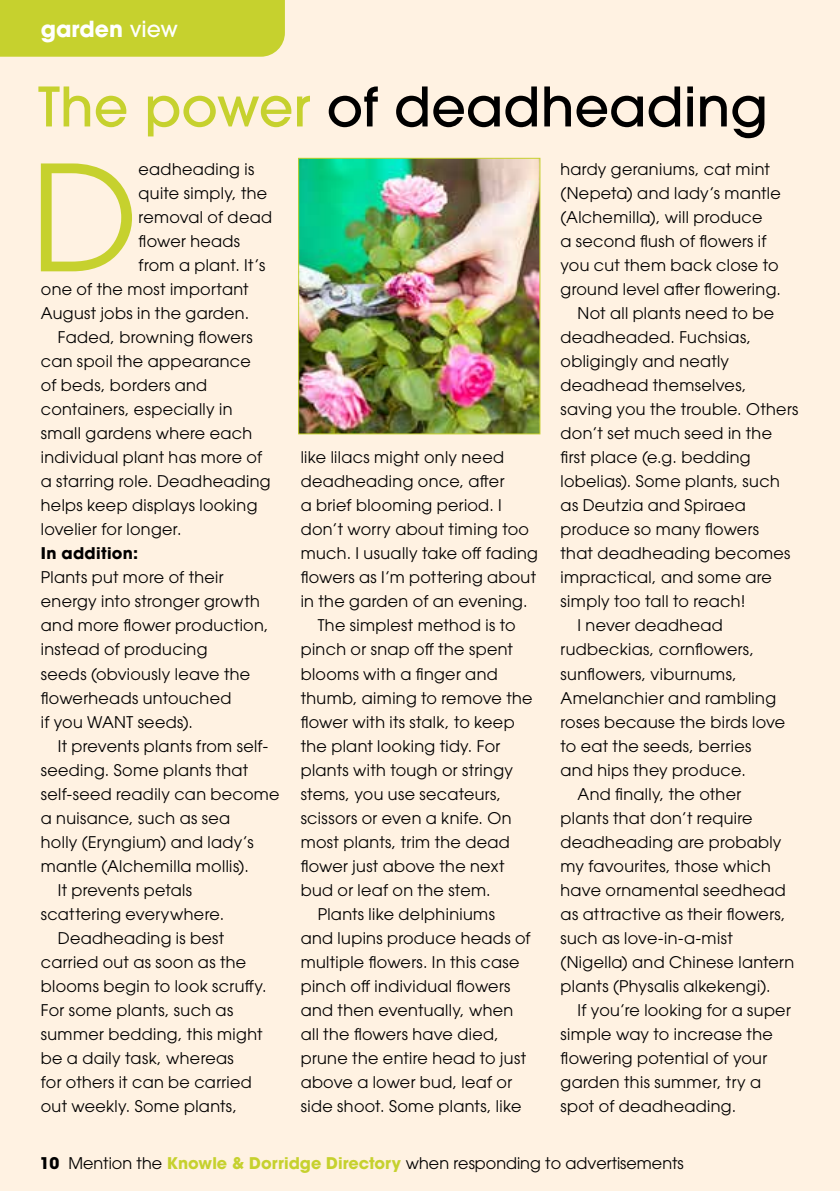
<style>
.page{position:relative;width:840px;height:1191px;background:#fff}
.page>*{position:absolute;margin:0;border:0;box-sizing:border-box;transform-origin:0 0}
.t1{font:145.8px "ITC Avant Garde Pro";color:#c6d12e}
.t2{font:500 54px "ITC Avant Garde Pro";color:#000}
.t3{font:700 22px "ITC Avant Garde Pro";color:#fff}
.t4{font:16px/24px "ITC Avant Garde Pro";letter-spacing:.02em;color:#000}
.t5{font:16px "ITC Avant Garde Pro";color:#000}
.t6{font:700 16px "ITC Avant Garde Pro";letter-spacing:.02em;color:#000}
.s1{font-weight:500}
.s2{color:#c6d12e}
.s3{font-weight:700}
.s4{font-weight:700;color:#c6d12e}
</style>
<div class="page">
<div style="left:0;top:0;width:839px;height:1191px;background:#fff2e2"></div>
<div style="left:0;top:0;width:285px;height:57px;background:#c6d12e"></div>
<img style="left:300px;top:160px;width:238px;height:272px">
<div style="left:298px;top:158px;width:242px;height:276px;border:1px solid #c6d12e"></div>
<h3 class="t3" style="left:41px;top:14px;width:139px">garden <span class="s1">view</span></h3>
<h2 class="t2" style="left:38px;top:72px;width:731px"><span class="s2">The power</span> of deadheading</h2>
<h1 class="t1" style="left:30px;top:127px;width:110px">D</h1>
<p class="t4" style="left:138px;top:157px;width:117px">eadheading is</p>
<p class="t4" style="left:138px;top:181px;width:130px">quite simply, the</p>
<p class="t4" style="left:138px;top:205px;width:135px">removal of dead</p>
<p class="t4" style="left:138px;top:229px;width:103px">flower heads</p>
<p class="t4" style="left:138px;top:253px;width:128px">from a plant. It’s</p>
<p class="t4" style="left:41px;top:277px;width:209px">one of the most important</p>
<p class="t4" style="left:41px;top:301px;width:210px">August jobs in the garden.</p>
<p class="t4" style="left:58px;top:325px;width:196px">Faded, browning flowers</p>
<p class="t4" style="left:41px;top:349px;width:211px">can spoil the appearance</p>
<p class="t4" style="left:41px;top:373px;width:168px">of beds, borders and</p>
<p class="t4" style="left:41px;top:397px;width:193px">containers, especially in</p>
<p class="t4" style="left:41px;top:421px;width:213px">small gardens where each</p>
<p class="t4" style="left:41px;top:445px;width:223px">individual plant has more of</p>
<p class="t4" style="left:41px;top:469px;width:231px">a starring role. Deadheading</p>
<p class="t4" style="left:41px;top:493px;width:218px">helps keep displays looking</p>
<p class="t4" style="left:41px;top:517px;width:142px">lovelier for longer.</p>
<p class="t6" style="left:41px;top:543px;width:99px">In addition:</p>
<p class="t4" style="left:41px;top:565px;width:229px">Plants put more of their energy into stronger growth and more flower production, instead of producing<br>seeds (obviously leave the flowerheads untouched<br>if you WANT seeds).</p>
<p class="t4" style="left:58px;top:733px;width:211px">It prevents plants from self-</p>
<p class="t4" style="left:41px;top:757px;width:209px">seeding. Some plants that</p>
<p class="t4" style="left:41px;top:781px;width:240px">self-seed readily can become</p>
<p class="t4" style="left:41px;top:805px;width:191px">a nuisance, such as sea</p>
<p class="t4" style="left:41px;top:829px;width:214px">holly (Eryngium) and lady’s</p>
<p class="t4" style="left:41px;top:853px;width:209px">mantle (Alchemilla mollis).</p>
<p class="t4" style="left:58px;top:877px;width:135px">It prevents petals</p>
<p class="t4" style="left:41px;top:901px;width:185px">scattering everywhere.</p>
<p class="t4" style="left:58px;top:925px;width:168px">Deadheading is best</p>
<p class="t4" style="left:41px;top:949px;width:207px">carried out as soon as the</p>
<p class="t4" style="left:41px;top:973px;width:227px">blooms begin to look scruffy.</p>
<p class="t4" style="left:41px;top:997px;width:194px">For some plants, such as</p>
<p class="t4" style="left:41px;top:1021px;width:223px">summer bedding, this might</p>
<p class="t4" style="left:41px;top:1045px;width:194px">be a daily task, whereas</p>
<p class="t4" style="left:41px;top:1069px;width:212px">for others it can be carried</p>
<p class="t4" style="left:41px;top:1093px;width:198px">out weekly. Some plants,</p>
<p class="t4" style="left:300px;top:445px;width:205px">like lilacs might only need</p>
<p class="t4" style="left:300px;top:469px;width:205px">deadheading once, after</p>
<p class="t4" style="left:300px;top:493px;width:202px">a brief blooming period. I</p>
<p class="t4" style="left:300px;top:517px;width:230px">don’t worry about timing too</p>
<p class="t4" style="left:300px;top:541px;width:238px">much. I usually take off fading</p>
<p class="t4" style="left:300px;top:565px;width:237px">flowers as I’m pottering about</p>
<p class="t4" style="left:300px;top:589px;width:228px">in the garden of an evening.</p>
<p class="t4" style="left:317px;top:613px;width:199px">The simplest method is to</p>
<p class="t4" style="left:300px;top:637px;width:214px">pinch or snap off the spent</p>
<p class="t4" style="left:300px;top:661px;width:198px">blooms with a finger and</p>
<p class="t4" style="left:300px;top:685px;width:233px">thumb, aiming to remove the</p>
<p class="t4" style="left:300px;top:709px;width:215px">flower with its stalk, to keep</p>
<p class="t4" style="left:300px;top:733px;width:201px">the plant looking tidy. For</p>
<p class="t4" style="left:300px;top:757px;width:214px">plants with tough or stringy</p>
<p class="t4" style="left:300px;top:781px;width:202px">stems, you use secateurs,</p>
<p class="t4" style="left:300px;top:805px;width:212px">scissors or even a knife. On</p>
<p class="t4" style="left:300px;top:829px;width:210px">most plants, trim the dead</p>
<p class="t4" style="left:300px;top:853px;width:205px">flower just above the next</p>
<p class="t4" style="left:300px;top:877px;width:191px">bud or leaf on the stem.</p>
<p class="t4" style="left:317px;top:901px;width:179px">Plants like delphiniums</p>
<p class="t4" style="left:300px;top:925px;width:231px">and lupins produce heads of</p>
<p class="t4" style="left:300px;top:949px;width:220px">multiple flowers. In this case</p>
<p class="t4" style="left:300px;top:973px;width:211px">pinch off individual flowers</p>
<p class="t4" style="left:300px;top:997px;width:214px">and then eventually, when</p>
<p class="t4" style="left:300px;top:1021px;width:199px">all the flowers have died,</p>
<p class="t4" style="left:300px;top:1045px;width:227px">prune the entire head to just</p>
<p class="t4" style="left:300px;top:1069px;width:213px">above a lower bud, leaf or</p>
<p class="t4" style="left:300px;top:1093px;width:222px">side shoot. Some plants, like</p>
<p class="t4" style="left:560px;top:157px;width:211px">hardy geraniums, cat mint</p>
<p class="t4" style="left:560px;top:181px;width:222px">(Nepeta) and lady’s mantle</p>
<p class="t4" style="left:560px;top:205px;width:203px">(Alchemilla), will produce</p>
<p class="t4" style="left:560px;top:229px;width:207px">a second flush of flowers if</p>
<p class="t4" style="left:560px;top:253px;width:219px">you cut them back close to</p>
<p class="t4" style="left:560px;top:277px;width:222px">ground level after flowering.</p>
<p class="t4" style="left:577px;top:301px;width:198px">Not all plants need to be</p>
<p class="t4" style="left:560px;top:325px;width:192px">deadheaded. Fuchsias,</p>
<p class="t4" style="left:560px;top:349px;width:170px">obligingly and neatly</p>
<p class="t4" style="left:560px;top:373px;width:187px">deadhead themselves,</p>
<p class="t4" style="left:560px;top:397px;width:239px">saving you the trouble. Others</p>
<p class="t4" style="left:560px;top:421px;width:213px">don’t set much seed in the</p>
<p class="t4" style="left:560px;top:445px;width:191px">first place (e.g. bedding</p>
<p class="t4" style="left:560px;top:469px;width:221px">lobelias). Some plants, such</p>
<p class="t4" style="left:560px;top:493px;width:187px">as Deutzia and Spiraea</p>
<p class="t4" style="left:560px;top:517px;width:200px">produce so many flowers</p>
<p class="t4" style="left:560px;top:541px;width:231px">that deadheading becomes</p>
<p class="t4" style="left:560px;top:565px;width:213px">impractical, and some are</p>
<p class="t4" style="left:560px;top:589px;width:186px">simply too tall to reach!</p>
<p class="t4" style="left:577px;top:613px;width:146px">I never deadhead</p>
<p class="t4" style="left:560px;top:637px;width:195px">rudbeckias, cornflowers,</p>
<p class="t4" style="left:560px;top:661px;width:178px">sunflowers, viburnums,</p>
<p class="t4" style="left:560px;top:685px;width:217px">Amelanchier and rambling</p>
<p class="t4" style="left:560px;top:709px;width:226px">roses because the birds love</p>
<p class="t4" style="left:560px;top:733px;width:192px">to eat the seeds, berries</p>
<p class="t4" style="left:560px;top:757px;width:187px">and hips they produce.</p>
<p class="t4" style="left:577px;top:781px;width:165px">And finally, the other</p>
<p class="t4" style="left:560px;top:805px;width:193px">plants that don’t require</p>
<p class="t4" style="left:560px;top:829px;width:222px">deadheading are probably</p>
<p class="t4" style="left:560px;top:853px;width:212px">my favourites, those which</p>
<p class="t4" style="left:560px;top:877px;width:227px">have ornamental seedhead</p>
<p class="t4" style="left:560px;top:901px;width:226px">as attractive as their flowers,</p>
<p class="t4" style="left:560px;top:925px;width:174px">such as love-in-a-mist</p>
<p class="t4" style="left:560px;top:949px;width:235px">(Nigella) and Chinese lantern</p>
<p class="t4" style="left:560px;top:973px;width:211px">plants (Physalis alkekengi).</p>
<p class="t4" style="left:577px;top:997px;width:215px">If you’re looking for a super</p>
<p class="t4" style="left:560px;top:1021px;width:214px">simple way to increase the</p>
<p class="t4" style="left:560px;top:1045px;width:208px">flowering potential of your</p>
<p class="t4" style="left:560px;top:1069px;width:202px">garden this summer, try a</p>
<p class="t4" style="left:560px;top:1093px;width:177px">spot of deadheading.</p>
<p class="t5" style="left:40px;top:1152px;width:645px"><span class="s3">10</span> Mention the <span class="s4">Knowle &amp; Dorridge Directory</span> when responding to advertisements</p>
</div>
